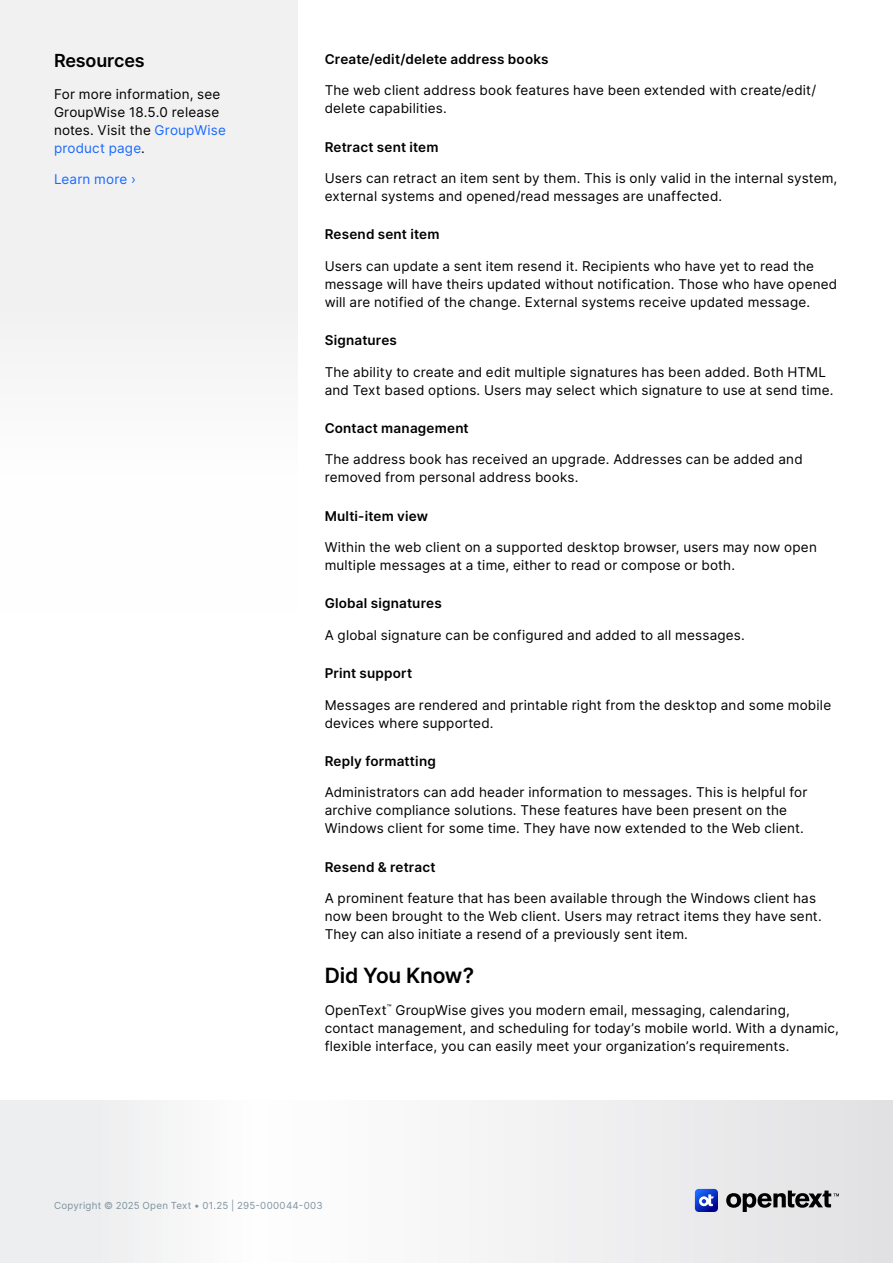
<style>
.page{position:relative;width:893px;height:1263px;background:#fff}
.page>*{position:absolute;margin:0;border:0;box-sizing:border-box;transform-origin:0 0}
.H2_Heading{font:600 21px "Inter";letter-spacing:-.01em;color:#000}
.H3_Heading{font:600 18px "Inter";letter-spacing:-.01em;color:#000}
.Body{font:13.5px/18px "Inter";letter-spacing:.015em;color:#000}
.H4_Heading{font:600 13.5px "Inter";letter-spacing:.015em;color:#000}
.Body-2{font:13.5px "Inter";letter-spacing:.015em;color:#1a6aff}
.t1{font:9.75px "Inter";letter-spacing:.025em;color:#7e929f}
.s1{color:#1a6aff}
</style>
<div class="page">
<svg style="left:0;top:1101px;width:893px;height:162px"></svg>
<svg style="left:726px;top:1190px;width:113px;height:22px;background:#8c8c8d"></svg>
<svg style="left:695px;top:1189px;width:23px;height:23px"></svg>
<div style="left:0;top:0;width:298px;height:352px;background:#f1f1f2"></div>
<h3 class="H3_Heading" style="left:54px;top:47px;width:92px">Resources</h3>
<p class="Body" style="left:54px;top:84px;width:173px">For more information, see<br>GroupWise 18.5.0 release notes. Visit the <span class="s1">GroupWise product page</span>.</p>
<p class="Body-2" style="left:54px;top:169px;width:84px">Learn more ›</p>
<h4 class="H4_Heading" style="left:325px;top:49px;width:225px">Create/edit/delete address books</h4>
<p class="Body" style="left:325px;top:81px;width:493px">The web client address book features have been extended with create/edit/ delete capabilities.</p>
<h4 class="H4_Heading" style="left:325px;top:137px;width:115px">Retract sent item</h4>
<p class="Body" style="left:325px;top:169px;width:514px">Users can retract an item sent by them. This is only valid in the internal system, external systems and opened/read messages are unaffected.</p>
<h4 class="H4_Heading" style="left:325px;top:225px;width:116px">Resend sent item</h4>
<p class="Body" style="left:325px;top:257px;width:514px">Users can update a sent item resend it. Recipients who have yet to read the message will have theirs updated without notification. Those who have opened will are notified of the change. External systems receive updated message.</p>
<h4 class="H4_Heading" style="left:325px;top:330px;width:74px">Signatures</h4>
<p class="Body" style="left:325px;top:362px;width:510px">The ability to create and edit multiple signatures has been added. Both HTML and Text based options. Users may select which signature to use at send time.</p>
<h4 class="H4_Heading" style="left:325px;top:418px;width:146px">Contact management</h4>
<p class="Body" style="left:325px;top:450px;width:480px">The address book has received an upgrade. Addresses can be added and removed from personal address books.</p>
<h4 class="H4_Heading" style="left:325px;top:506px;width:105px">Multi-item view</h4>
<p class="Body" style="left:325px;top:538px;width:494px">Within the web client on a supported desktop browser, users may now open multiple messages at a time, either to read or compose or both.</p>
<h4 class="H4_Heading" style="left:325px;top:594px;width:119px">Global signatures</h4>
<p class="Body" style="left:325px;top:626px;width:422px">A global signature can be configured and added to all messages.</p>
<h4 class="H4_Heading" style="left:325px;top:663px;width:89px">Print support</h4>
<p class="Body" style="left:325px;top:695px;width:508px">Messages are rendered and printable right from the desktop and some mobile devices where supported.</p>
<h4 class="H4_Heading" style="left:325px;top:751px;width:113px">Reply formatting</h4>
<p class="Body" style="left:325px;top:783px;width:484px">Administrators can add header information to messages. This is helpful for archive compliance solutions. These features have been present on the<br>Windows client for some time. They have now extended to the Web client.</p>
<h4 class="H4_Heading" style="left:325px;top:857px;width:112px">Resend &amp; retract</h4>
<p class="Body" style="left:325px;top:889px;width:499px">A prominent feature that has been available through the Windows client has now been brought to the Web client. Users may retract items they have sent.<br>They can also initiate a resend of a previously sent item.</p>
<h2 class="H2_Heading" style="left:325px;top:960px;width:151px">Did You Know?</h2>
<p class="Body" style="left:325px;top:1001px;width:516px">OpenText<sup>™</sup> GroupWise gives you modern email, messaging, calendaring, contact management, and scheduling for today’s mobile world. With a dynamic, flexible interface, you can easily meet your organization’s requirements.</p>
<p class="t1" style="left:54px;top:1198px;width:270px">Copyright © 2025 Open Text • 01.25 | 295-000044-003</p>
</div>
